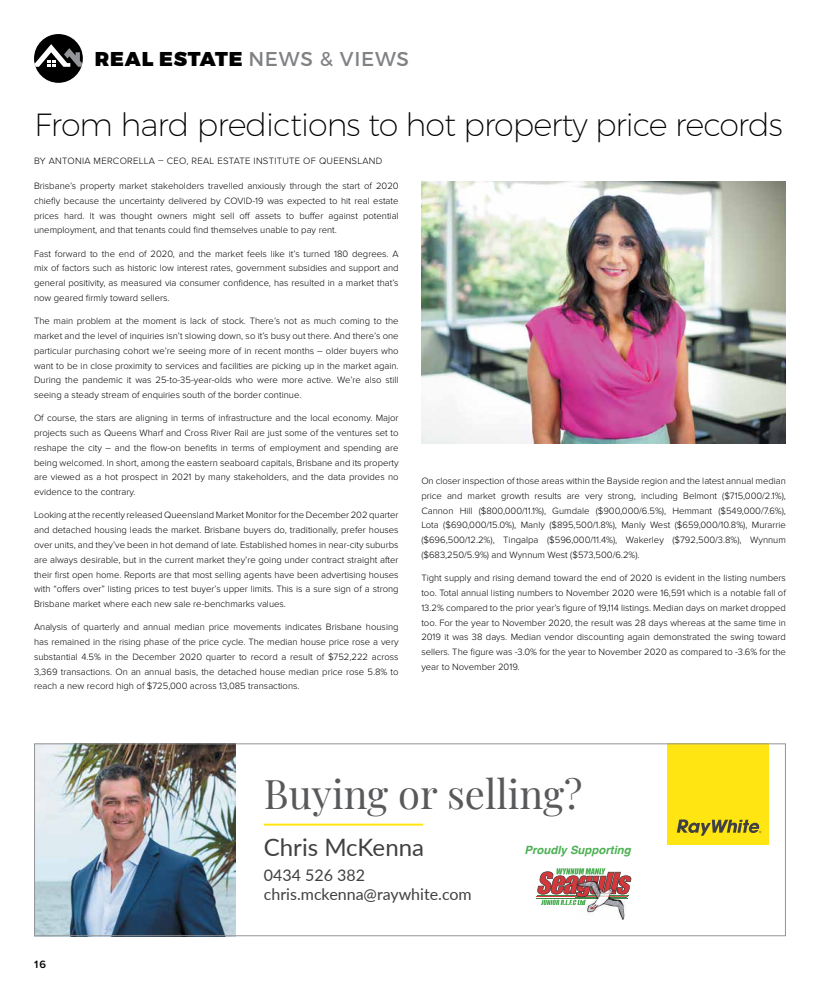
<style>
.page{position:relative;width:820px;height:993px;background:#fff}
.page>*{position:absolute;margin:0;border:0;box-sizing:border-box;transform-origin:0 0}
.t1{font:39.9px "Playfair Display";color:#58595b}
.t2{font:200 32px "Montserrat";letter-spacing:-.03em;color:#000}
.t3{font:24px "Lato";color:#414042}
.t4{font:900 20px "Montserrat";letter-spacing:.04em;color:#000}
.t5{font:16px/19px "Lato";color:#414042}
.t6{font:italic 700 11.4px "Helvetica";color:#4db053}
.t7{font:600 11px "Proxima Nova";color:#000}
.t8{font:300 9.5px/14.8px "Proxima Nova";color:#000;text-align:justify}
.t9{font:300 9.5px "Proxima Nova";letter-spacing:.03em;color:#000}
.s1{font-weight:400;color:#808285}
</style>
<div class="page">
<div style="left:34px;top:34px;width:49px;height:49px;background:#000;border-radius:50%"></div>
<svg style="left:34px;top:44px;width:49px;height:23px"></svg>
<img style="left:36px;top:745px;width:200px;height:188px">
<div style="left:666px;top:743px;width:102px;height:101px;background:#ffe512"></div>
<svg style="left:676px;top:819px;width:85px;height:16px"></svg>
<hr style="left:264px;top:823px;width:159px;height:2px;background:#ffe512">
<hr style="left:536px;top:894px;width:91px;height:1px;background:#3d8744">
<hr style="left:536px;top:896px;width:91px;height:1px;background:#d3383b">
<hr style="left:536px;top:897px;width:91px;height:1px;background:#3d8744">
<img style="left:575px;top:904px;width:50px;height:15px">
<svg style="left:537px;top:868px;width:94px;height:36px"></svg>
<img style="left:576px;top:880px;width:50px;height:16px">
<div style="left:34px;top:743px;width:751px;height:192px;border:1px solid #939598"></div>
<img style="left:421px;top:181px;width:364px;height:262px">
<h3 class="t4" style="left:95px;top:46px;width:315px">REAL ESTATE <span class="s1">NEWS &amp; VIEWS</span></h3>
<h2 class="t2" style="left:34px;top:105px;width:750px">From hard predictions to hot property price records</h2>
<p class="t9" style="left:34px;top:155px;width:350px">BY ANTONIA MERCORELLA – CEO, REAL ESTATE INSTITUTE OF QUEENSLAND</p>
<p class="t8" style="left:34px;top:178px;width:366px">Brisbane’s property market stakeholders travelled anxiously through the start of 2020 chiefly because the uncertainty delivered by COVID-19 was expected to hit real estate prices hard. It was thought owners might sell off assets to buffer against potential unemployment, and that tenants could find themselves unable to pay rent.</p>
<p class="t8" style="left:34px;top:246px;width:366px">Fast forward to the end of 2020, and the market feels like it’s turned 180 degrees. A mix of factors such as historic low interest rates, government subsidies and support and general positivity, as measured via consumer confidence, has resulted in a market that’s now geared firmly toward sellers.</p>
<p class="t8" style="left:34px;top:314px;width:366px">The main problem at the moment is lack of stock. There’s not as much coming to the market and the level of inquiries isn’t slowing down, so it’s busy out there. And there’s one particular purchasing cohort we’re seeing more of in recent months – older buyers who want to be in close proximity to services and facilities are picking up in the market again.<br>During the pandemic it was 25-to-35-year-olds who were more active. We’re also still seeing a steady stream of enquiries south of the border continue.</p>
<p class="t8" style="left:34px;top:411px;width:366px">Of course, the stars are aligning in terms of infrastructure and the local economy. Major projects such as Queens Wharf and Cross River Rail are just some of the ventures set to reshape the city – and the flow-on benefits in terms of employment and spending are being welcomed. In short, among the eastern seaboard capitals, Brisbane and its property are viewed as a hot prospect in 2021 by many stakeholders, and the data provides no evidence to the contrary.</p>
<p class="t8" style="left:34px;top:508px;width:366px">Looking at the recently released Queensland Market Monitor for the December 202 quarter and detached housing leads the market. Brisbane buyers do, traditionally, prefer houses over units, and they’ve been in hot demand of late. Established homes in near-city suburbs are always desirable, but in the current market they’re going under contract straight after their first open home. Reports are that most selling agents have been advertising houses with “offers over” listing prices to test buyer’s upper limits. This is a sure sign of a strong Brisbane market where each new sale re-benchmarks values.</p>
<p class="t8" style="left:34px;top:619px;width:366px">Analysis of quarterly and annual median price movements indicates Brisbane housing has remained in the rising phase of the price cycle. The median house price rose a very substantial 4.5% in the December 2020 quarter to record a result of $752,222 across 3,369 transactions. On an annual basis, the detached house median price rose 5.8% to reach a new record high of $725,000 across 13,085 transactions.</p>
<p class="t8" style="left:421px;top:473px;width:366px">On closer inspection of those areas within the Bayside region and the latest annual median price and market growth results are very strong, including Belmont ($715,000/2.1%), Cannon Hill ($800,000/11.1%), Gumdale ($900,000/6.5%), Hemmant ($549,000/7.6%), Lota ($690,000/15.0%), Manly ($895,500/1.8%), Manly West ($659,000/10.8%), Murarrie ($696,500/12.2%), Tingalpa ($596,000/11.4%), Wakerley ($792,500/3.8%), Wynnum ($683,250/5.9%) and Wynnum West ($573,500/6.2%).</p>
<p class="t8" style="left:421px;top:570px;width:366px">Tight supply and rising demand toward the end of 2020 is evident in the listing numbers too. Total annual listing numbers to November 2020 were 16,591 which is a notable fall of 13.2% compared to the prior year’s figure of 19,114 listings. Median days on market dropped too. For the year to November 2020, the result was 28 days whereas at the same time in 2019 it was 38 days. Median vendor discounting again demonstrated the swing toward sellers. The figure was -3.0% for the year to November 2020 as compared to -3.6% for the year to November 2019.</p>
<p class="t7" style="left:34px;top:957px;width:13px">16</p>
<h1 class="t1" style="left:264px;top:762px;width:320px">Buying or selling?</h1>
<p class="t6" style="left:524px;top:840px;width:108px">Proudly Supporting</p>
<h3 class="t3" style="left:264px;top:829px;width:162px">Chris McKenna</h3>
<h3 class="t5" style="left:264px;top:864px;width:209px">0434 526 382 chris.mckenna@raywhite.com</h3>
</div>
